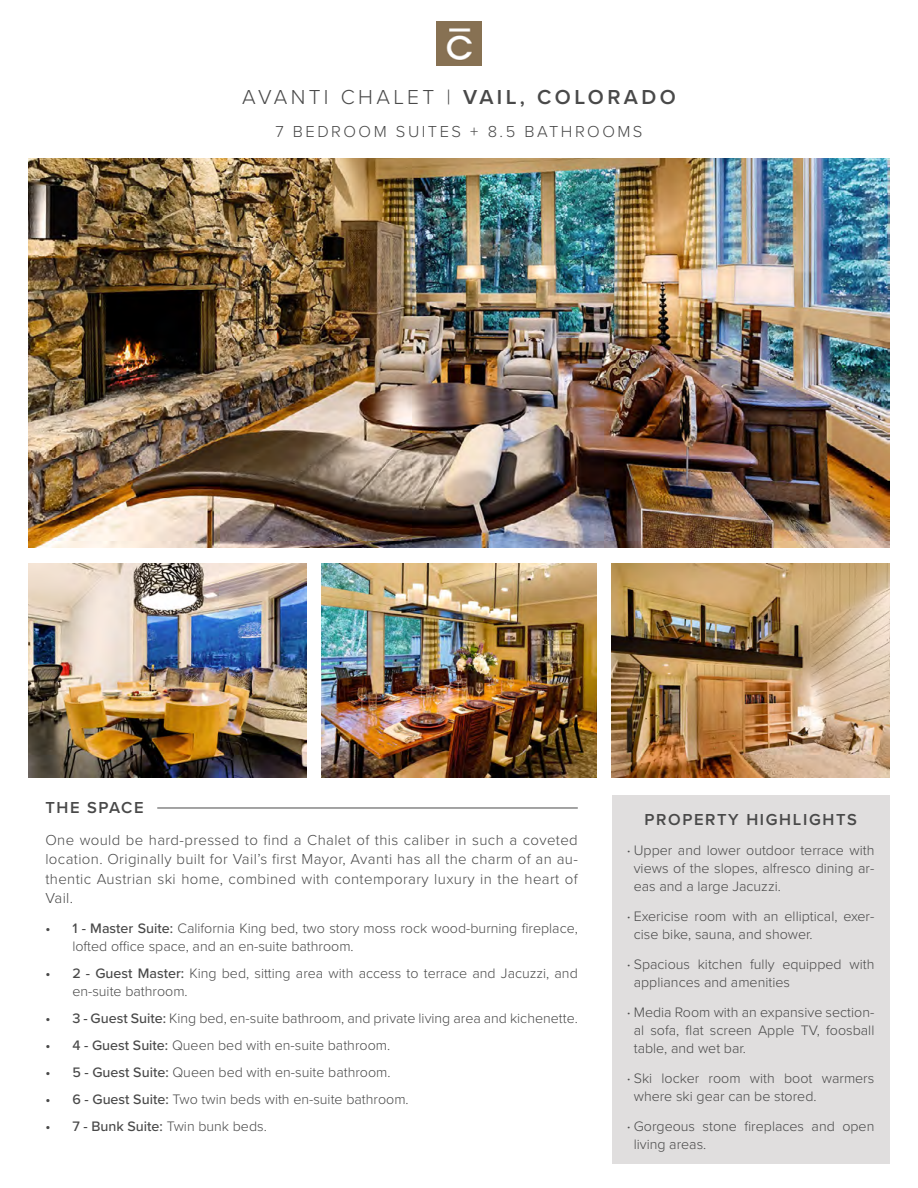
<style>
.page{position:relative;width:918px;height:1188px;background:#fff}
.page>*{position:absolute;margin:0;border:0;box-sizing:border-box;transform-origin:0 0}
.t1{font:300 21px "Proxima Nova";letter-spacing:.16em;color:#494949}
.t2{font:300 16.5px "Proxima Nova";letter-spacing:.15em;color:#494949}
.t3{font:600 16.5px "Proxima Nova";letter-spacing:.1em;color:#494949}
.t4{font:300 15px/19.5px "Proxima Nova";letter-spacing:.025em;color:#494949;text-align:justify}
.t5{font:300 14.25px/18px "Proxima Nova";color:#494949}
.t6{font:500 14.25px "Proxima Nova";color:#494949}
.s1{font-weight:600}
.s2{font-weight:500}
.s3{font-weight:300}
</style>
<div class="page">
<img style="left:28px;top:563px;width:278px;height:215px">
<img style="left:321px;top:563px;width:276px;height:215px">
<img style="left:612px;top:563px;width:278px;height:215px">
<img style="left:28px;top:159px;width:862px;height:389px">
<div style="left:612px;top:795px;width:278px;height:368px;background:#e0dede"></div>
<hr style="left:157px;top:808px;width:421px;height:1px;background:#494949">
<img style="left:437px;top:21px;width:44px;height:44px">
<h1 class="t1" style="left:242px;top:81px;width:435px">AVANTI CHALET | <span class="s1">VAIL, COLORADO</span></h1>
<p class="t2" style="left:275px;top:119px;width:369px">7 BEDROOM SUITES + 8.5 BATHROOMS</p>
<p class="t3" style="left:45px;top:796px;width:100px">THE SPACE</p>
<p class="t4" style="left:45px;top:829px;width:534px">One would be hard-pressed to find a Chalet of this caliber in such a coveted location. Originally built for Vail’s first Mayor, Avanti has all the charm of an au&shy;thentic Austrian ski home, combined with contemporary luxury in the heart of Vail.</p>
<p class="t5" style="left:72px;top:919px;width:507px;text-indent:-27px"><span class="s2">• 1 - Master Suite:</span> California King bed, two story moss rock wood-burning fireplace, lofted office space, and an en-suite bathroom.</p>
<p class="t5" style="left:72px;top:964px;width:507px;text-indent:-27px"><span class="s2">• 2 - Guest Master:</span> King bed, sitting area with access to terrace and Jacuzzi, and en-suite bathroom.</p>
<p class="t5" style="left:45px;top:1009px;width:534px"><span class="s2">• 3 - Guest Suite:</span> King bed, en-suite bathroom, and private living area and kichenette.</p>
<p class="t5" style="left:45px;top:1036px;width:346px"><span class="s2">• 4 - Guest Suite:</span> Queen bed with en-suite bathroom.</p>
<p class="t5" style="left:45px;top:1063px;width:347px"><span class="s2">• 5 - Guest Suite:</span> Queen bed with en-suite bathroom.</p>
<p class="t5" style="left:45px;top:1090px;width:365px"><span class="s2">• 6 - Guest Suite:</span> Two twin beds with en-suite bathroom.</p>
<p class="t6" style="left:45px;top:1116px;width:223px">• 7 - Bunk Suite: <span class="s3">Twin bunk beds.</span></p>
<p class="t3" style="left:644px;top:807px;width:214px">PROPERTY HIGHLIGHTS</p>
<p class="t5" style="left:634px;top:840px;width:242px;text-align:justify;text-indent:-7px"><span class="s2">⋅</span> Upper and lower outdoor terrace with views of the slopes, alfresco dining ar&shy;eas and a large Jacuzzi.</p>
<p class="t5" style="left:634px;top:906px;width:242px;text-indent:-7px"><span class="s2">⋅</span> Exericise room with an elliptical, exer&shy;cise bike, sauna, and shower.</p>
<p class="t5" style="left:634px;top:954px;width:242px;text-indent:-7px"><span class="s2">⋅</span> Spacious kitchen fully equipped with appliances and amenities</p>
<p class="t5" style="left:634px;top:1002px;width:242px;text-align:justify;text-indent:-7px"><span class="s2">⋅</span> Media Room with an expansive section&shy;al sofa, flat screen Apple TV, foosball table, and wet bar.</p>
<p class="t5" style="left:634px;top:1068px;width:242px;text-indent:-7px"><span class="s2">⋅</span> Ski locker room with boot warmers where ski gear can be stored.</p>
<p class="t5" style="left:634px;top:1116px;width:242px;text-indent:-7px"><span class="s2">⋅</span> Gorgeous stone fireplaces and open living areas.</p>
</div>
